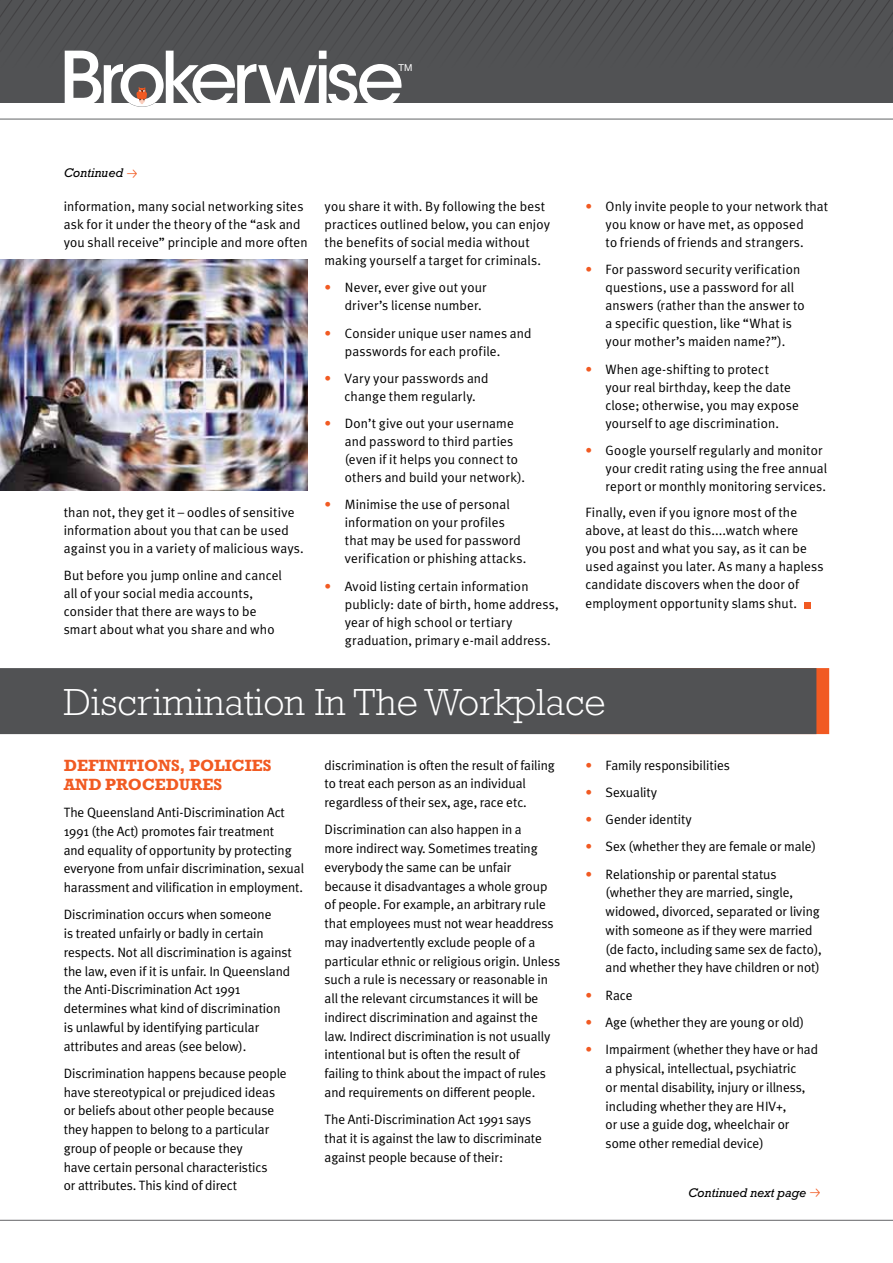
<style>
.page{position:relative;width:893px;height:1263px;background:#fff}
.page>*{position:absolute;margin:0;border:0;box-sizing:border-box;transform-origin:0 0}
.t1{font:500 74.25px "ITC Avant Garde Std";letter-spacing:-.07em;color:#fff}
.t2{font:300 38.25px "Rockwell Std";color:#fff}
.t3{font:700 16.5px/18.8px "Rockwell Std";color:#f15a22}
.t4{font:13.5px/18.8px "Meta Plus";letter-spacing:-.005em;color:#000}
.t5{font:italic 12.75px "Rockwell Std";color:#000}
.t6{font:9.6px "Helvetica Neue LT Std";color:#fff}
.s1{color:#f15a22}
</style>
<div class="page">
<hr style="left:0;top:1220px;width:893px;height:1px;background:#636466">
<div style="left:0;top:0;width:893px;height:102px;background:#515254"></div>
<svg style="left:0;top:0;width:893px;height:34px"></svg>
<hr style="left:0;top:119px;width:893px;height:1px;background:#636466">
<svg style="left:804px;top:602px;width:6px;height:6px"></svg>
<svg style="left:120px;top:64px;width:44px;height:43px"></svg>
<div style="left:570px;top:668px;width:259px;height:66px;background:#f15a22"></div>
<div style="left:0;top:668px;width:816px;height:66px;background:#515254"></div>
<img style="left:0;top:260px;width:308px;height:230px">
<h1 class="t1" style="left:59px;top:33px;width:346px">Brokerwise</h1>
<p class="t6" style="left:399px;top:62px;width:15px">TM</p>
<p class="t5" style="left:64px;top:166px;width:61px">Continued</p>
<p class="t4" style="left:64px;top:197px;width:245px;line-height:18px">information, many social networking sites ask for it under the theory of the “ask and you shall receive” principle and more often</p>
<p class="t4" style="left:64px;top:503px;width:241px;line-height:18px">than not, they get it – oodles of sensitive information about you that can be used against you in a variety of malicious ways.</p>
<p class="t4" style="left:64px;top:566px;width:220px;line-height:18px">But before you jump online and cancel all of your social media accounts, consider that there are ways to be smart about what you share and who</p>
<p class="t4" style="left:325px;top:197px;width:227px;line-height:18px">you share it with. By following the best practices outlined below, you can enjoy the benefits of social media without making yourself a target for criminals.</p>
<p class="t4" style="left:345px;top:279px;width:143px;line-height:18px;text-indent:-20px"><span class="s1">•</span> Never, ever give out your driver’s license number.</p>
<p class="t4" style="left:345px;top:324px;width:188px;line-height:18px;text-indent:-20px"><span class="s1">•</span> Consider unique user names and passwords for each profile.</p>
<p class="t4" style="left:325px;top:369px;width:166px;line-height:18px;text-align:center"><span class="s1">•</span> Vary your passwords and change them regularly.</p>
<p class="t4" style="left:345px;top:414px;width:182px;line-height:18px;text-indent:-20px"><span class="s1">•</span> Don’t give out your username and password to third parties (even if it helps you connect to others and build your network).</p>
<p class="t4" style="left:345px;top:496px;width:183px;line-height:18px;text-indent:-20px"><span class="s1">•</span> Minimise the use of personal information on your profiles that may be used for password verification or phishing attacks.</p>
<p class="t4" style="left:345px;top:577px;width:215px;line-height:18px;text-indent:-20px"><span class="s1">•</span> Avoid listing certain information publicly: date of birth, home address, year of high school or tertiary graduation, primary e-mail address.</p>
<p class="t4" style="left:585px;top:197px;width:244px;line-height:18px;text-align:center"><span class="s1">•</span> Only invite people to your network that you know or have met, as opposed<br>to friends of friends and strangers.</p>
<p class="t4" style="left:606px;top:260px;width:201px;line-height:18px;text-indent:-20px"><span class="s1">•</span> For password security verification questions, use a password for all answers (rather than the answer to a specific question, like “What is your mother’s maiden name?”).</p>
<p class="t4" style="left:605px;top:360px;width:195px;line-height:18px;text-indent:-20px"><span class="s1">•</span> When age-shifting to protect<br>your real birthday, keep the date close; otherwise, you may expose yourself to age discrimination.</p>
<p class="t4" style="left:606px;top:441px;width:223px;line-height:18px;text-indent:-20px"><span class="s1">•</span> Google yourself regularly and monitor your credit rating using the free annual report or monthly monitoring services.</p>
<p class="t4" style="left:585px;top:503px;width:240px;line-height:18.1px">Finally, even if you ignore most of the above, at least do this....watch where<br>you post and what you say, as it can be used against you later. As many a hapless candidate discovers when the door of employment opportunity slams shut.</p>
<h2 class="t2" style="left:64px;top:680px;width:543px">Discrimination In The Workplace</h2>
<p class="t3" style="left:64px;top:756px;width:209px">DEFINITIONS, POLICIES<br>AND PROCEDURES</p>
<p class="t4" style="left:64px;top:803px;width:242px">The Queensland Anti-Discrimination Act 1991 (the Act) promotes fair treatment<br>and equality of opportunity by protecting everyone from unfair discrimination, sexual harassment and vilification in employment.</p>
<p class="t4" style="left:64px;top:905px;width:230px">Discrimination occurs when someone<br>is treated unfairly or badly in certain respects. Not all discrimination is against the law, even if it is unfair. In Queensland the Anti-Discrimination Act 1991 determines what kind of discrimination is unlawful by identifying particular attributes and areas (see below).</p>
<p class="t4" style="left:64px;top:1063px;width:225px">Discrimination happens because people have stereotypical or prejudiced ideas or beliefs about other people because they happen to belong to a particular group of people or because they<br>have certain personal characteristics<br>or attributes. This kind of direct</p>
<p class="t4" style="left:325px;top:755px;width:232px">discrimination is often the result of failing to treat each person as an individual regardless of their sex, age, race etc.</p>
<p class="t4" style="left:325px;top:820px;width:237px">Discrimination can also happen in a<br>more indirect way. Sometimes treating everybody the same can be unfair because it disadvantages a whole group of people. For example, an arbitrary rule that employees must not wear headdress may inadvertently exclude people of a particular ethnic or religious origin. Unless such a rule is necessary or reasonable in all the relevant circumstances it will be indirect discrimination and against the law. Indirect discrimination is not usually intentional but is often the result of<br>failing to think about the impact of rules and requirements on different people.</p>
<p class="t4" style="left:325px;top:1110px;width:219px">The Anti-Discrimination Act 1991 says that it is against the law to discriminate against people because of their:</p>
<p class="t4" style="left:585px;top:755px;width:146px"><span class="s1">•</span> Family responsibilities</p>
<p class="t4" style="left:585px;top:783px;width:73px"><span class="s1">•</span> Sexuality</p>
<p class="t4" style="left:585px;top:810px;width:108px"><span class="s1">•</span> Gender identity</p>
<p class="t4" style="left:585px;top:837px;width:232px"><span class="s1">•</span> Sex (whether they are female or male)</p>
<p class="t4" style="left:606px;top:864px;width:218px;text-indent:-20px"><span class="s1">•</span> Relationship or parental status (whether they are married, single, widowed, divorced, separated or living with someone as if they were married (de facto, including same sex de facto), and whether they have children or not)</p>
<p class="t4" style="left:585px;top:985px;width:49px"><span class="s1">•</span> Race</p>
<p class="t4" style="left:585px;top:1013px;width:220px"><span class="s1">•</span> Age (whether they are young or old)</p>
<p class="t4" style="left:606px;top:1040px;width:214px;text-indent:-20px"><span class="s1">•</span> Impairment (whether they have or had a physical, intellectual, psychiatric<br>or mental disability, injury or illness, including whether they are HIV+,<br>or use a guide dog, wheelchair or some other remedial device)</p>
<p class="t5" style="left:688px;top:1185px;width:120px">Continued next page</p>
</div>
